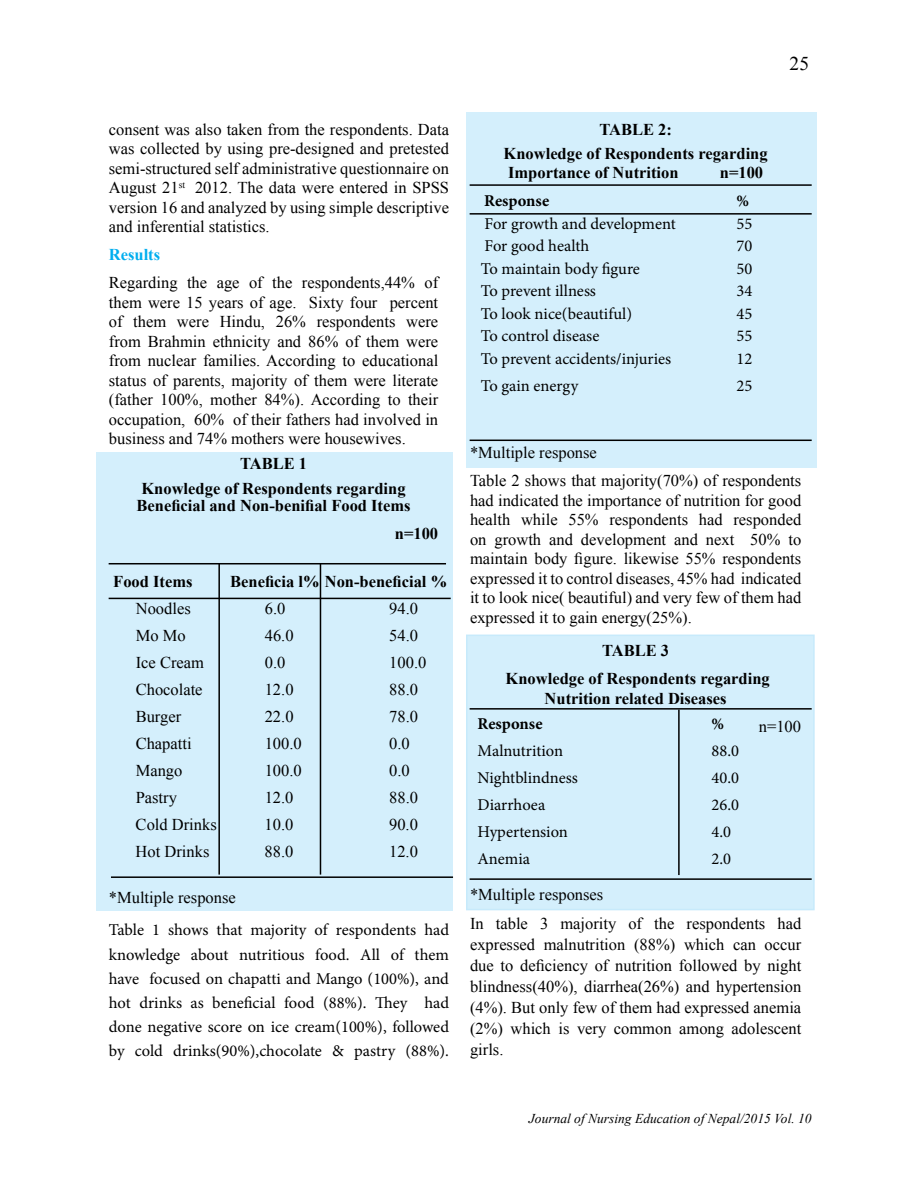
<style>
.page{position:relative;width:918px;height:1188px;background:#fff}
.page>*{position:absolute;margin:0;border:0;box-sizing:border-box;transform-origin:0 0}
.t1{font:19.5px "Times New Roman";color:#000}
.t2{font:16.5px/19.5px "Times New Roman";color:#000;text-align:justify}
.t3{font:16.5px/24px "Minion Pro";color:#000;text-align:justify}
.t4{font:700 16.5px/28px "Times New Roman";color:#000;text-align:center}
.t5{font:700 16.5px "Minion Pro";color:#000}
.t6{font:700 16.5px "Times New Roman";color:#00aeef}
.t7{font:italic 13.5px "Times New Roman";color:#000}
</style>
<div class="page">
<div style="left:466px;top:112px;width:350px;height:355px;background:#d4effc"></div>
<div style="left:466px;top:635px;width:349px;height:275px;background:#d4effc;border:2px solid #c7eafb"></div>
<div style="left:97px;top:452px;width:356px;height:458px;background:#d4effc"></div>
<hr style="left:111px;top:876px;width:342px;height:2px;background:#000">
<hr style="left:109px;top:598px;width:342px;height:1px;background:#000">
<hr style="left:470px;top:708px;width:342px;height:2px;background:#000">
<hr style="left:470px;top:878px;width:342px;height:2px;background:#000">
<hr style="left:218px;top:564px;width:2px;height:311px;background:#000">
<hr style="left:320px;top:564px;width:1px;height:311px;background:#000">
<hr style="left:678px;top:710px;width:2px;height:165px;background:#000">
<hr style="left:109px;top:563px;width:337px;height:1px;background:#000">
<hr style="left:470px;top:184px;width:342px;height:2px;background:#000">
<hr style="left:470px;top:440px;width:342px;height:1px;background:#000">
<hr style="left:470px;top:213px;width:342px;height:2px;background:#000">
<p class="t1" style="left:790px;top:50px;width:21px">25</p>
<p class="t2" style="left:109px;top:119px;width:342px">consent was also taken from the respondents. Data was collected by using pre-designed and pretested semi-structured self administrative questionnaire on August 21<sup>st</sup> 2012. The data were entered in SPSS version 16 and analyzed by using simple descriptive and inferential statistics.</p>
<p class="t6" style="left:109px;top:243px;width:53px">Results</p>
<p class="t2" style="left:109px;top:273px;width:331px">Regarding the age of the respondents,44% of them were 15 years of age. Sixty four percent of them were Hindu, 26% respondents were from Brahmin ethnicity and 86% of them were from nuclear families. According to educational status of parents, majority of them were literate (father 100%, mother 84%). According to their occupation, 60% of their fathers had involved in business and 74% mothers were housewives.</p>
<p class="t4" style="left:141px;top:451px;width:266px;line-height:25px">TABLE 1<br>Knowledge of Respondents regarding</p>
<p class="t4" style="left:395px;top:491px;width:45px;text-align:left;text-indent:-258px">Beneficial and Non-benifial Food Items n=100</p>
<p class="t4" style="left:113px;top:567px;width:81px">Food Items</p>
<p class="t4" style="left:230px;top:567px;width:218px">Beneficia l% Non-beneficial %</p>
<p class="t2" style="left:136px;top:599px;width:56px">Noodles</p>
<p class="t2" style="left:265px;top:599px;width:22px">6.0</p>
<p class="t2" style="left:389px;top:599px;width:30px">94.0</p>
<p class="t2" style="left:136px;top:626px;width:51px">Mo Mo</p>
<p class="t2" style="left:265px;top:626px;width:30px">46.0</p>
<p class="t2" style="left:389px;top:626px;width:30px">54.0</p>
<p class="t2" style="left:136px;top:653px;width:70px">Ice Cream</p>
<p class="t2" style="left:265px;top:653px;width:22px">0.0</p>
<p class="t2" style="left:389px;top:653px;width:39px">100.0</p>
<p class="t2" style="left:136px;top:680px;width:68px">Chocolate</p>
<p class="t2" style="left:265px;top:680px;width:30px">12.0</p>
<p class="t2" style="left:389px;top:680px;width:30px">88.0</p>
<p class="t2" style="left:136px;top:707px;width:47px">Burger</p>
<p class="t2" style="left:265px;top:707px;width:30px">22.0</p>
<p class="t2" style="left:389px;top:707px;width:30px">78.0</p>
<p class="t2" style="left:136px;top:734px;width:57px">Chapatti</p>
<p class="t2" style="left:265px;top:734px;width:39px">100.0</p>
<p class="t2" style="left:389px;top:734px;width:22px">0.0</p>
<p class="t2" style="left:136px;top:761px;width:48px">Mango</p>
<p class="t2" style="left:265px;top:761px;width:39px">100.0</p>
<p class="t2" style="left:389px;top:761px;width:22px">0.0</p>
<p class="t2" style="left:136px;top:788px;width:43px">Pastry</p>
<p class="t2" style="left:265px;top:788px;width:30px">12.0</p>
<p class="t2" style="left:389px;top:788px;width:30px">88.0</p>
<p class="t2" style="left:136px;top:815px;width:83px">Cold Drinks</p>
<p class="t2" style="left:265px;top:815px;width:30px">10.0</p>
<p class="t2" style="left:389px;top:815px;width:30px">90.0</p>
<p class="t2" style="left:136px;top:842px;width:75px">Hot Drinks</p>
<p class="t2" style="left:265px;top:842px;width:30px">88.0</p>
<p class="t2" style="left:389px;top:842px;width:30px">12.0</p>
<p class="t2" style="left:109px;top:887px;width:128px">*Multiple response</p>
<p class="t3" style="left:109px;top:918px;width:342px">Table 1 shows that majority of respondents had knowledge about nutritious food. All of them have focused on chapatti and Mango (100%), and hot drinks as beneficial food (88%). They had done negative score on ice cream(100%), followed by cold drinks(90%),chocolate &amp; pastry (88%).</p>
<p class="t4" style="left:504px;top:118px;width:266px;line-height:23.5px">TABLE 2:<br>Knowledge of Respondents regarding</p>
<p class="t4" style="left:508px;top:158px;width:172px">Importance of Nutrition</p>
<p class="t4" style="left:720px;top:158px;width:45px">n=100</p>
<p class="t5" style="left:484px;top:190px;width:66px">Response</p>
<p class="t5" style="left:737px;top:190px;width:14px">%</p>
<p class="t3" style="left:485px;top:212px;width:193px">For growth and development</p>
<p class="t3" style="left:737px;top:212px;width:17px">55</p>
<p class="t3" style="left:485px;top:234px;width:106px">For good health</p>
<p class="t3" style="left:737px;top:234px;width:17px">70</p>
<p class="t3" style="left:481px;top:257px;width:161px">To maintain body figure</p>
<p class="t3" style="left:737px;top:257px;width:17px">50</p>
<p class="t3" style="left:481px;top:279px;width:117px">To prevent illness</p>
<p class="t3" style="left:737px;top:279px;width:17px">34</p>
<p class="t3" style="left:481px;top:302px;width:153px">To look nice(beautiful)</p>
<p class="t3" style="left:737px;top:302px;width:17px">45</p>
<p class="t3" style="left:481px;top:324px;width:120px">To control disease</p>
<p class="t3" style="left:737px;top:324px;width:17px">55</p>
<p class="t3" style="left:481px;top:347px;width:192px">To prevent accidents/injuries</p>
<p class="t3" style="left:737px;top:347px;width:17px">12</p>
<p class="t3" style="left:481px;top:374px;width:99px">To gain energy</p>
<p class="t3" style="left:737px;top:374px;width:17px">25</p>
<p class="t2" style="left:470px;top:439px;width:333px;line-height:28px">*Multiple response<br>Table 2 shows that majority(70%) of respondents</p>
<p class="t2" style="left:470px;top:490px;width:333px">had indicated the importance of nutrition for good health while 55% respondents had responded on growth and development and next 50% to maintain body figure. likewise 55% respondents expressed it to control diseases, 45% had indicated it to look nice( beautiful) and very few of them had expressed it to gain energy(25%).</p>
<p class="t4" style="left:506px;top:636px;width:266px">TABLE 3<br>Knowledge of Respondents regarding</p>
<p class="t4" style="left:545px;top:684px;width:184px">Nutrition related Diseases</p>
<p class="t2" style="left:759px;top:716px;width:44px">n=100</p>
<p class="t5" style="left:478px;top:712px;width:66px">Response</p>
<p class="t5" style="left:712px;top:712px;width:14px">%</p>
<p class="t3" style="left:478px;top:738px;width:87px">Malnutrition</p>
<p class="t3" style="left:712px;top:738px;width:29px">88.0</p>
<p class="t3" style="left:478px;top:765px;width:102px">Nightblindness</p>
<p class="t3" style="left:712px;top:765px;width:29px">40.0</p>
<p class="t3" style="left:478px;top:792px;width:69px">Diarrhoea</p>
<p class="t3" style="left:712px;top:792px;width:29px">26.0</p>
<p class="t3" style="left:478px;top:819px;width:92px">Hypertension</p>
<p class="t3" style="left:712px;top:819px;width:21px">4.0</p>
<p class="t3" style="left:478px;top:846px;width:54px">Anemia</p>
<p class="t3" style="left:712px;top:846px;width:21px">2.0</p>
<p class="t2" style="left:470px;top:879px;width:333px;line-height:29.5px">*Multiple responses<br>In table 3 majority of the respondents had</p>
<p class="t2" style="left:470px;top:934px;width:333px;line-height:21px">expressed malnutrition (88%) which can occur due to deficiency of nutrition followed by night blindness(40%), diarrhea(26%) and hypertension (4%). But only few of them had expressed anemia (2%) which is very common among adolescent girls.</p>
<p class="t7" style="left:529px;top:1109px;width:284px">Journal of Nursing Education of Nepal/2015 Vol. 10</p>
</div>
